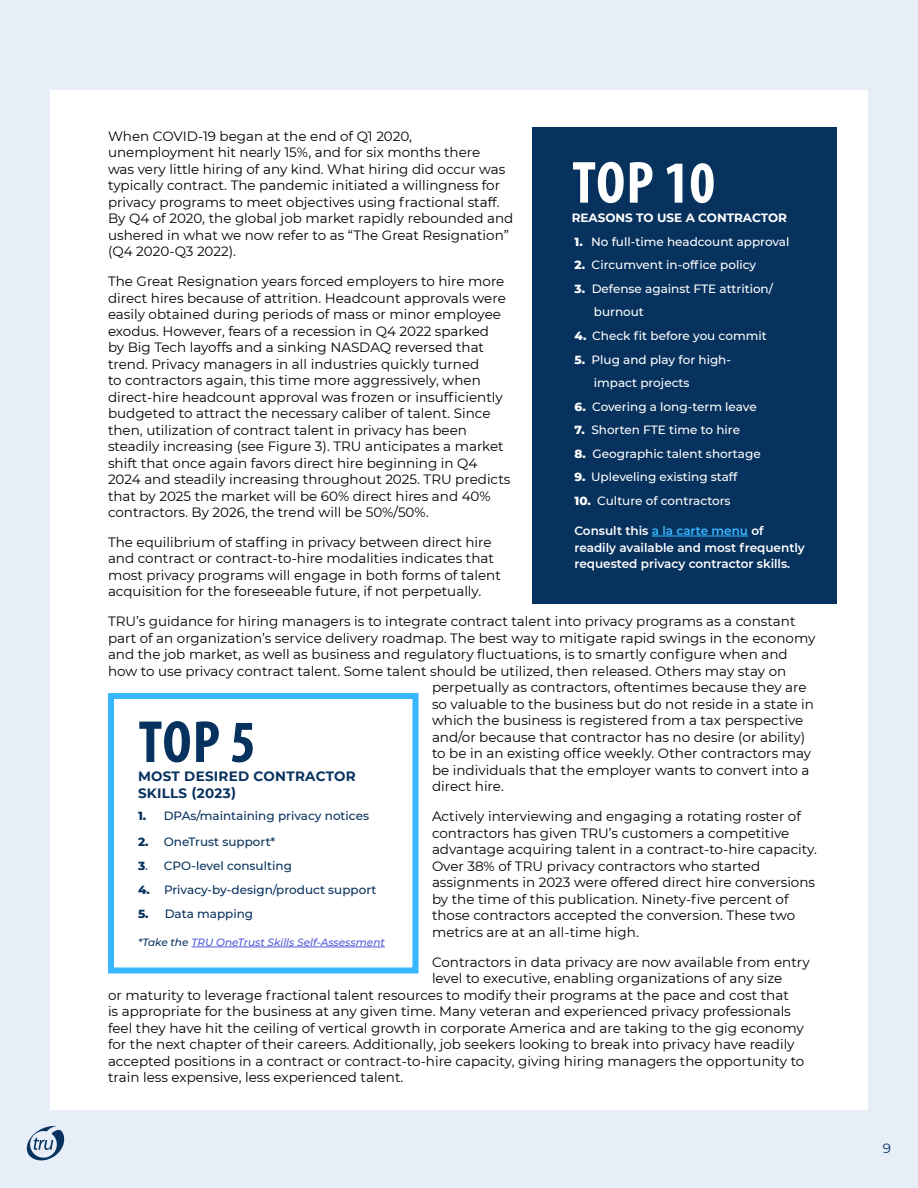
<style>
.page{position:relative;width:918px;height:1188px;background:#e7eef8}
.page>*{position:absolute;margin:0;border:0;box-sizing:border-box;transform-origin:0 0}
.t1{font:700 condensed 60px "Myriad Pro";color:#fff}
.t2{font:700 condensed 60px "Myriad Pro";color:#08325e}
.t3{font:13.5px/16.5px "Montserrat";color:#000}
.t4{font:700 13.5px/16.5px "Montserrat";letter-spacing:.02em;color:#08325e}
.t5{font:13.5px "Montserrat";color:#08325e}
.t6{font:500 12px/23.5px "Montserrat";color:#fff}
.t7{font:500 12px "Montserrat";color:#08325e}
.t8{font:600 12px/16.5px "Montserrat";color:#fff}
.t9{font:700 12px "Montserrat";color:#fff}
.t10{font:italic 500 10.5px "Montserrat";color:#4f5cd6}
.s1{font-weight:800}
.s2{color:#38b6ff}
.s3{color:#08325e}
</style>
<div class="page">
<div style="left:50px;top:90px;width:818px;height:1019px;background:#fff"></div>
<svg style="left:27px;top:1126px;width:38px;height:35px"></svg>
<div style="left:532px;top:128px;width:305px;height:476px;background:#08325e"></div>
<hr style="left:652px;top:536px;width:96px;height:1px;background:#38b6ff">
<div style="left:108px;top:693px;width:310px;height:281px;border:6px solid #38b6ff"></div>
<hr style="left:191px;top:947px;width:194px;height:1px;background:#4f5cd6">
<p class="t3" style="left:108px;top:127px;width:407px">When COVID-19 began at the end of Q1 2020, unemployment hit nearly 15%, and for six months there<br>was very little hiring of any kind. What hiring did occur was typically contract. The pandemic initiated a willingness for privacy programs to meet objectives using fractional staff.<br>By Q4 of 2020, the global job market rapidly rebounded and ushered in what we now refer to as “The Great Resignation” (Q4 2020-Q3 2022).</p>
<p class="t3" style="left:108px;top:273px;width:404px">The Great Resignation years forced employers to hire more direct hires because of attrition. Headcount approvals were easily obtained during periods of mass or minor employee exodus. However, fears of a recession in Q4 2022 sparked<br>by Big Tech layoffs and a sinking NASDAQ reversed that trend. Privacy managers in all industries quickly turned<br>to contractors again, this time more aggressively, when direct-hire headcount approval was frozen or insufficiently budgeted to attract the necessary caliber of talent. Since then, utilization of contract talent in privacy has been steadily increasing (see Figure 3). TRU anticipates a market shift that once again favors direct hire beginning in Q4<br>2024 and steadily increasing throughout 2025. TRU predicts that by 2025 the market will be 60% direct hires and 40% contractors. By 2026, the trend will be 50%/50%.</p>
<p class="t3" style="left:108px;top:533px;width:394px">The equilibrium of staffing in privacy between direct hire and contract or contract-to-hire modalities indicates that most privacy programs will engage in both forms of talent acquisition for the foreseeable future, if not perpetually.</p>
<p class="t3" style="left:108px;top:613px;width:689px">TRU’s guidance for hiring managers is to integrate contract talent into privacy programs as a constant</p>
<p class="t3" style="left:108px;top:629px;width:709px">part of an organization’s service delivery roadmap. The best way to mitigate rapid swings in the economy</p>
<p class="t3" style="left:108px;top:646px;width:681px">and the job market, as well as business and regulatory fluctuations, is to smartly configure when and</p>
<p class="t3" style="left:108px;top:662px;width:680px">how to use privacy contract talent. Some talent should be utilized, then released. Others may stay on</p>
<p class="t3" style="left:432px;top:679px;width:376px">perpetually as contractors, oftentimes because they are</p>
<p class="t3" style="left:432px;top:695px;width:383px">so valuable to the business but do not reside in a state in</p>
<p class="t3" style="left:432px;top:712px;width:373px">which the business is registered from a tax perspective</p>
<p class="t3" style="left:432px;top:728px;width:375px">and/or because that contractor has no desire (or ability)</p>
<p class="t3" style="left:432px;top:745px;width:381px">to be in an existing office weekly. Other contractors may</p>
<p class="t3" style="left:432px;top:761px;width:379px">be individuals that the employer wants to convert into a</p>
<p class="t3" style="left:432px;top:778px;width:73px">direct hire.</p>
<p class="t3" style="left:432px;top:808px;width:387px">Actively interviewing and engaging a rotating roster of contractors has given TRU’s customers a competitive advantage acquiring talent in a contract-to-hire capacity.<br>Over 38% of TRU privacy contractors who started assignments in 2023 were offered direct hire conversions by the time of this publication. Ninety-five percent of those contractors accepted the conversion. These two metrics are at an all-time high.</p>
<p class="t3" style="left:432px;top:953px;width:379px">Contractors in data privacy are now available from entry</p>
<p class="t3" style="left:432px;top:970px;width:352px">level to executive, enabling organizations of any size</p>
<p class="t3" style="left:108px;top:986px;width:682px">or maturity to leverage fractional talent resources to modify their programs at the pace and cost that</p>
<p class="t3" style="left:108px;top:1003px;width:684px">is appropriate for the business at any given time. Many veteran and experienced privacy professionals</p>
<p class="t3" style="left:108px;top:1019px;width:697px">feel they have hit the ceiling of vertical growth in corporate America and are taking to the gig economy</p>
<p class="t3" style="left:108px;top:1036px;width:688px">for the next chapter of their careers. Additionally, job seekers looking to break into privacy have readily</p>
<p class="t3" style="left:108px;top:1052px;width:698px">accepted positions in a contract or contract-to-hire capacity, giving hiring managers the opportunity to</p>
<p class="t3" style="left:108px;top:1069px;width:297px">train less expensive, less experienced talent.</p>
<h1 class="t1" style="left:572px;top:145px;width:144px">TOP 10</h1>
<p class="t6" style="left:574px;top:229px;width:217px"><span class="s1">1.</span> No full-time headcount approval</p>
<p class="t6" style="left:574px;top:253px;width:183px"><span class="s1">2.</span> Circumvent in-office policy</p>
<p class="t6" style="left:594px;top:276px;width:181px;text-indent:-19px"><span class="s1">3.</span> Defense against FTE attrition/ burnout</p>
<p class="t6" style="left:574px;top:323px;width:194px"><span class="s1">4.</span> Check fit before you commit</p>
<p class="t6" style="left:594px;top:347px;width:139px;text-indent:-19px"><span class="s1">5.</span> Plug and play for high&shy;impact projects</p>
<p class="t6" style="left:574px;top:394px;width:184px"><span class="s1">6.</span> Covering a long-term leave</p>
<p class="t6" style="left:574px;top:418px;width:167px"><span class="s1">7.</span> Shorten FTE time to hire</p>
<p class="t6" style="left:574px;top:441px;width:188px"><span class="s1">8.</span> Geographic talent shortage</p>
<p class="t6" style="left:574px;top:465px;width:164px"><span class="s1">9.</span> Upleveling existing staff</p>
<p class="t6" style="left:574px;top:489px;width:158px"><span class="s1">10.</span> Culture of contractors</p>
<p class="t9" style="left:572px;top:209px;width:217px">REASONS TO USE A CONTRACTOR</p>
<p class="t8" style="left:574px;top:522px;width:232px">Consult this <span class="s2">a la carte menu</span> of readily available and most frequently requested privacy contractor skills.</p>
<h1 class="t2" style="left:139px;top:705px;width:119px">TOP 5</h1>
<p class="t4" style="left:138px;top:767px;width:219px">MOST DESIRED CONTRACTOR<br>SKILLS (2023)</p>
<p class="t7" style="left:138px;top:807px;width:233px"><span class="s1">1.</span> DPAs/maintaining privacy notices</p>
<p class="t7" style="left:138px;top:834px;width:139px"><span class="s1">2.</span> OneTrust support*</p>
<p class="t7" style="left:138px;top:858px;width:156px"><span class="s1">3</span>. CPO-level consulting</p>
<p class="t7" style="left:138px;top:882px;width:240px"><span class="s1">4.</span> Privacy-by-design/product support</p>
<p class="t7" style="left:138px;top:906px;width:117px"><span class="s1">5.</span> Data mapping</p>
<p class="t10" style="left:138px;top:935px;width:248px"><span class="s3">*Take the</span> TRU OneTrust Skills Self-Assessment</p>
<p class="t5" style="left:883px;top:1139px;width:10px">9</p>
</div>
